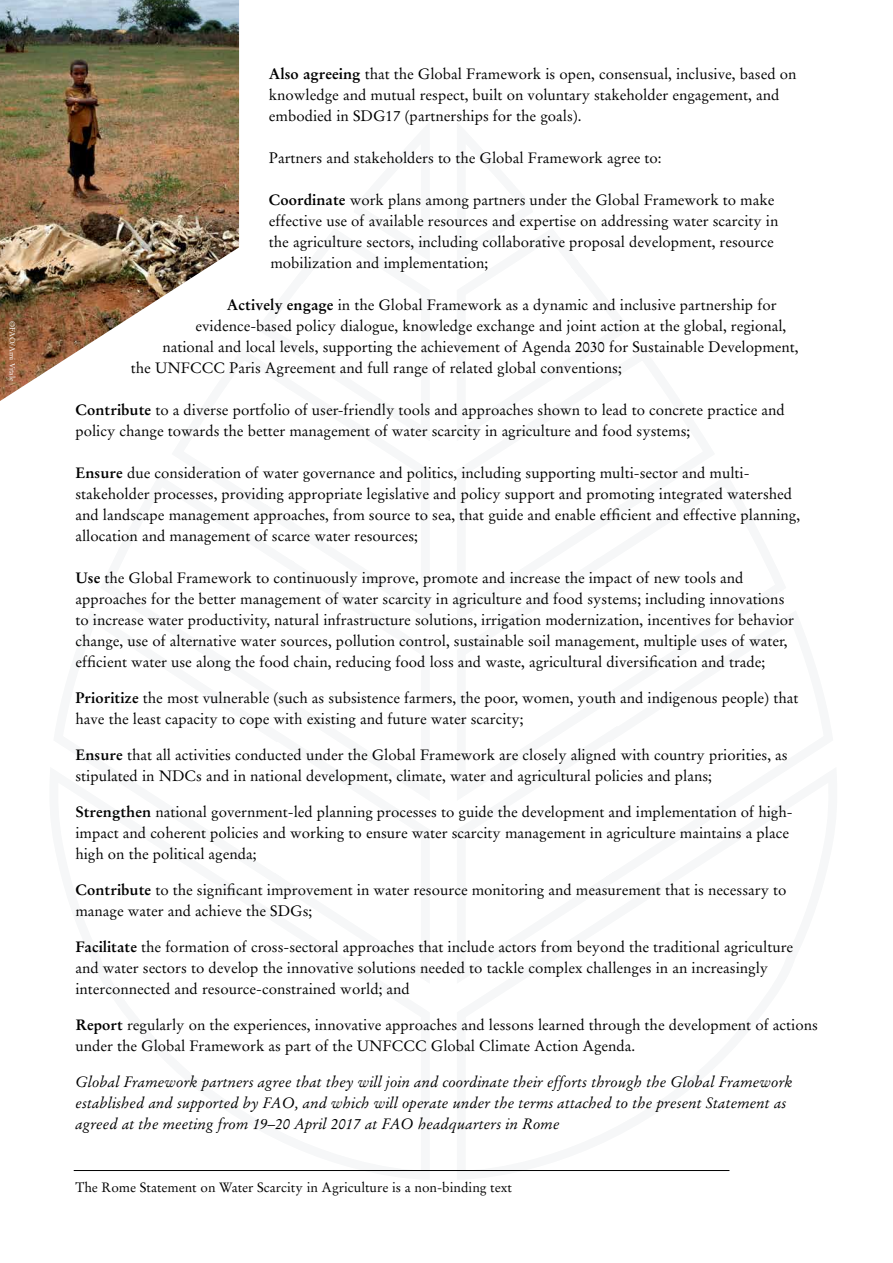
<style>
.page{position:relative;width:893px;height:1263px;background:#fff}
.page>*{position:absolute;margin:0;border:0;box-sizing:border-box;transform-origin:0 0}
.t1{font:15px/21px "Stempel Garamond";color:#000}
.t2{font:italic 15px/21px "Stempel Garamond";color:#000}
.t3{font:13.5px "Stempel Garamond";color:#000}
.t4{font:7.5px "Stempel Garamond";color:#fff}
.s1{font-weight:700}
</style>
<div class="page">
<img style="left:0;top:0;width:239px;height:401px">
<svg style="left:165px;top:342px;width:74px;height:59px"></svg>
<hr style="left:74px;top:1170px;width:655px;height:1px;background:#000">
<p class="t4" style="left:17px;top:321px;width:62px;rotate:90deg">©FAO/Ami Vitale</p>
<p class="t1" style="left:269px;top:64px;width:529px"><span class="s1">Also agreeing</span> that the Global Framework is open, consensual, inclusive, based on knowledge and mutual respect, built on voluntary stakeholder engagement, and embodied in SDG17 (partnerships for the goals).</p>
<p class="t1" style="left:269px;top:148px;width:394px">Partners and stakeholders to the Global Framework agree to:</p>
<p class="t1" style="left:269px;top:190px;width:511px"><span class="s1">Coordinate</span> work plans among partners under the Global Framework to make effective use of available resources and expertise on addressing water scarcity in the agriculture sectors, including collaborative proposal development, resource mobilization and implementation;</p>
<p class="t1" style="left:227px;top:295px;width:551px"><span class="s1">Actively engage</span> in the Global Framework as a dynamic and inclusive partnership for</p>
<p class="t1" style="left:195px;top:316px;width:592px">evidence-based policy dialogue, knowledge exchange and joint action at the global, regional,</p>
<p class="t1" style="left:162px;top:337px;width:638px">national and local levels, supporting the achievement of Agenda 2030 for Sustainable Development,</p>
<p class="t1" style="left:131px;top:358px;width:492px">the UNFCCC Paris Agreement and full range of related global conventions;</p>
<p class="t1" style="left:75px;top:400px;width:711px"><span class="s1">Contribute</span> to a diverse portfolio of user-friendly tools and approaches shown to lead to concrete practice and policy change towards the better management of water scarcity in agriculture and food systems;</p>
<p class="t1" style="left:75px;top:463px;width:726px"><span class="s1">Ensure</span> due consideration of water governance and politics, including supporting multi-sector and multi&shy;stakeholder processes, providing appropriate legislative and policy support and promoting integrated watershed and landscape management approaches, from source to sea, that guide and enable efficient and effective planning, allocation and management of scarce water resources;</p>
<p class="t1" style="left:75px;top:568px;width:720px"><span class="s1">Use</span> the Global Framework to continuously improve, promote and increase the impact of new tools and approaches for the better management of water scarcity in agriculture and food systems; including innovations to increase water productivity, natural infrastructure solutions, irrigation modernization, incentives for behavior change, use of alternative water sources, pollution control, sustainable soil management, multiple uses of water, efficient water use along the food chain, reducing food loss and waste, agricultural diversification and trade;</p>
<p class="t1" style="left:75px;top:688px;width:724px"><span class="s1">Prioritize</span> the most vulnerable (such as subsistence farmers, the poor, women, youth and indigenous people) that have the least capacity to cope with existing and future water scarcity;</p>
<p class="t1" style="left:75px;top:745px;width:714px"><span class="s1">Ensure</span> that all activities conducted under the Global Framework are closely aligned with country priorities, as stipulated in NDCs and in national development, climate, water and agricultural policies and plans;</p>
<p class="t1" style="left:75px;top:802px;width:719px"><span class="s1">Strengthen</span> national government-led planning processes to guide the development and implementation of high&shy;impact and coherent policies and working to ensure water scarcity management in agriculture maintains a place high on the political agenda;</p>
<p class="t1" style="left:75px;top:880px;width:713px"><span class="s1">Contribute</span> to the significant improvement in water resource monitoring and measurement that is necessary to manage water and achieve the SDGs;</p>
<p class="t1" style="left:75px;top:937px;width:719px"><span class="s1">Facilitate</span> the formation of cross-sectoral approaches that include actors from beyond the traditional agriculture and water sectors to develop the innovative solutions needed to tackle complex challenges in an increasingly interconnected and resource-constrained world; and</p>
<p class="t1" style="left:75px;top:1015px;width:744px"><span class="s1">Report</span> regularly on the experiences, innovative approaches and lessons learned through the development of actions under the Global Framework as part of the UNFCCC Global Climate Action Agenda.</p>
<p class="t2" style="left:75px;top:1072px;width:719px">Global Framework partners agree that they will join and coordinate their efforts through the Global Framework established and supported by FAO, and which will operate under the terms attached to the present Statement as agreed at the meeting from 19–20 April 2017 at FAO headquarters in Rome</p>
<p class="t3" style="left:75px;top:1179px;width:438px">The Rome Statement on Water Scarcity in Agriculture is a non-binding text</p>
</div>
